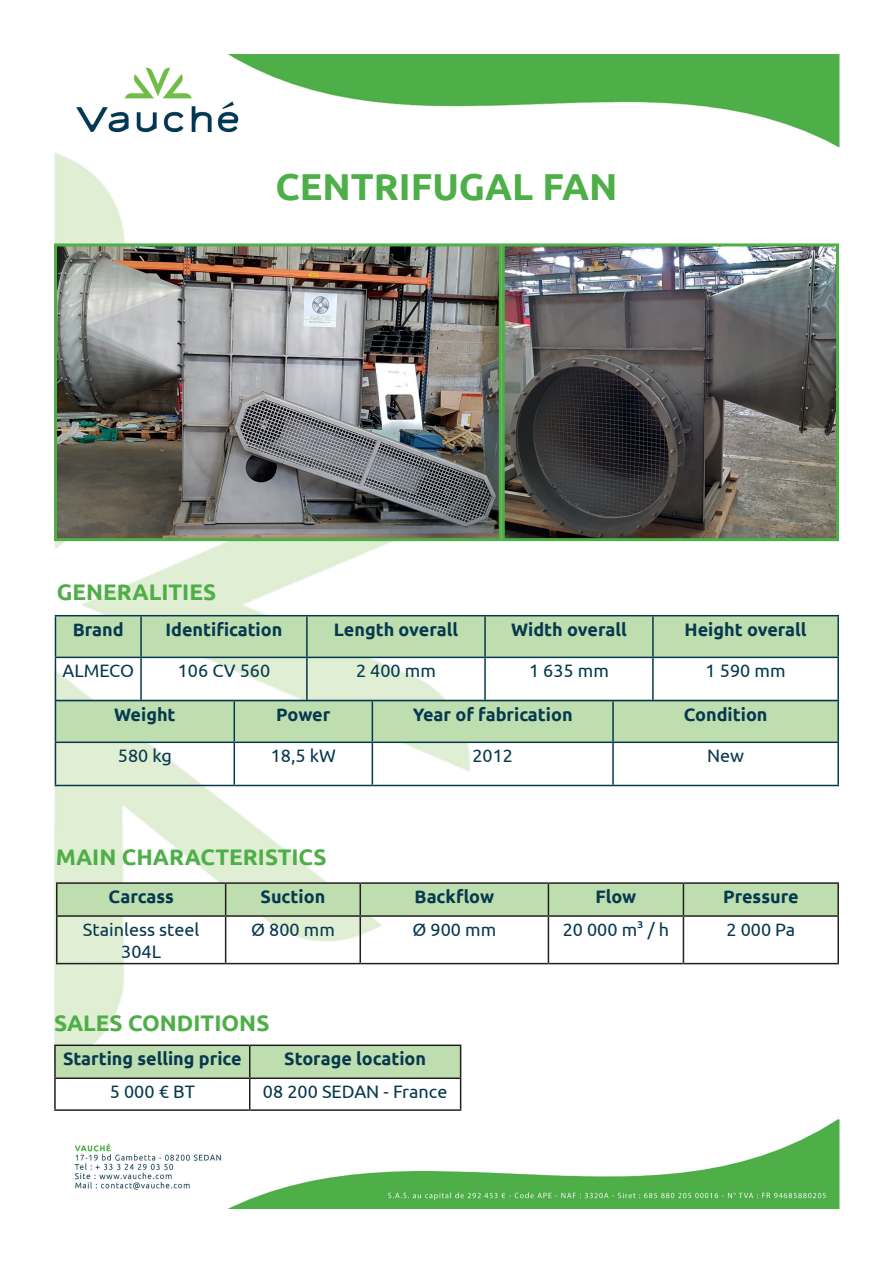
<style>
.page{position:relative;width:893px;height:1263px;background:#fff}
.page>*{position:absolute;margin:0;border:0;box-sizing:border-box;transform-origin:0 0}
.t1{font:700 37.5px "Ubuntu";color:#4eae47}
.t2{font:700 22.5px "Ubuntu";color:#4eae47}
.t3{font:700 18px "Ubuntu";color:#06394e}
.t4{font:18px/21.6px "Ubuntu";color:#06394e;text-align:center}
</style>
<div class="page">
<img style="left:76px;top:54px;width:763px;height:93px">
<img style="left:54px;top:152px;width:654px;height:920px">
<div style="left:57px;top:884px;width:780px;height:31px;background:#bedeb0"></div>
<hr style="left:56px;top:882px;width:170px;height:2px;background:#231f20">
<hr style="left:56px;top:884px;width:1px;height:31px;background:#231f20">
<hr style="left:226px;top:882px;width:134px;height:2px;background:#231f20">
<hr style="left:225px;top:884px;width:1px;height:31px;background:#231f20">
<hr style="left:360px;top:882px;width:188px;height:2px;background:#231f20">
<hr style="left:359px;top:884px;width:2px;height:31px;background:#231f20">
<hr style="left:548px;top:882px;width:135px;height:2px;background:#231f20">
<hr style="left:548px;top:884px;width:1px;height:31px;background:#231f20">
<hr style="left:683px;top:882px;width:156px;height:2px;background:#231f20">
<hr style="left:683px;top:884px;width:1px;height:31px;background:#231f20">
<hr style="left:837px;top:884px;width:2px;height:31px;background:#231f20">
<hr style="left:56px;top:915px;width:170px;height:2px;background:#231f20">
<hr style="left:56px;top:917px;width:1px;height:46px;background:#231f20">
<hr style="left:226px;top:915px;width:134px;height:2px;background:#231f20">
<hr style="left:225px;top:917px;width:1px;height:46px;background:#231f20">
<hr style="left:360px;top:915px;width:188px;height:2px;background:#231f20">
<hr style="left:359px;top:917px;width:2px;height:46px;background:#231f20">
<hr style="left:548px;top:915px;width:135px;height:2px;background:#231f20">
<hr style="left:548px;top:917px;width:1px;height:46px;background:#231f20">
<hr style="left:683px;top:915px;width:156px;height:2px;background:#231f20">
<hr style="left:683px;top:917px;width:1px;height:46px;background:#231f20">
<hr style="left:837px;top:917px;width:2px;height:46px;background:#231f20">
<hr style="left:56px;top:963px;width:170px;height:1px;background:#231f20">
<hr style="left:226px;top:963px;width:134px;height:1px;background:#231f20">
<hr style="left:360px;top:963px;width:188px;height:1px;background:#231f20">
<hr style="left:548px;top:963px;width:135px;height:1px;background:#231f20">
<hr style="left:683px;top:963px;width:156px;height:1px;background:#231f20">
<div style="left:56px;top:1046px;width:404px;height:31px;background:#bedeb0"></div>
<hr style="left:54px;top:1044px;width:196px;height:2px;background:#231f20">
<hr style="left:54px;top:1046px;width:2px;height:31px;background:#231f20">
<hr style="left:250px;top:1044px;width:211px;height:2px;background:#231f20">
<hr style="left:249px;top:1046px;width:1px;height:31px;background:#231f20">
<hr style="left:460px;top:1046px;width:1px;height:31px;background:#231f20">
<hr style="left:54px;top:1077px;width:196px;height:2px;background:#231f20">
<hr style="left:54px;top:1079px;width:2px;height:30px;background:#231f20">
<hr style="left:250px;top:1077px;width:211px;height:2px;background:#231f20">
<hr style="left:249px;top:1079px;width:1px;height:30px;background:#231f20">
<hr style="left:460px;top:1079px;width:1px;height:30px;background:#231f20">
<hr style="left:54px;top:1109px;width:196px;height:2px;background:#231f20">
<hr style="left:250px;top:1109px;width:211px;height:2px;background:#231f20">
<div style="left:56px;top:616px;width:781px;height:41px;background:#bedeb0"></div>
<div style="left:653px;top:657px;width:185px;height:43px;background:#fff"></div>
<hr style="left:55px;top:615px;width:86px;height:1px;background:#06394e">
<hr style="left:55px;top:616px;width:1px;height:41px;background:#06394e">
<hr style="left:141px;top:615px;width:166px;height:1px;background:#06394e">
<hr style="left:140px;top:616px;width:2px;height:41px;background:#06394e">
<hr style="left:307px;top:615px;width:178px;height:1px;background:#06394e">
<hr style="left:306px;top:616px;width:2px;height:41px;background:#06394e">
<hr style="left:485px;top:615px;width:168px;height:1px;background:#06394e">
<hr style="left:484px;top:616px;width:2px;height:41px;background:#06394e">
<hr style="left:653px;top:615px;width:186px;height:1px;background:#06394e">
<hr style="left:652px;top:616px;width:2px;height:41px;background:#06394e">
<hr style="left:837px;top:616px;width:2px;height:41px;background:#06394e">
<hr style="left:55px;top:657px;width:86px;height:1px;background:#06394e">
<hr style="left:141px;top:657px;width:166px;height:1px;background:#06394e">
<hr style="left:307px;top:657px;width:178px;height:1px;background:#06394e">
<hr style="left:485px;top:657px;width:168px;height:1px;background:#06394e">
<hr style="left:653px;top:657px;width:186px;height:1px;background:#06394e">
<hr style="left:55px;top:658px;width:1px;height:42px;background:#06394e">
<hr style="left:140px;top:658px;width:2px;height:42px;background:#06394e">
<hr style="left:306px;top:658px;width:2px;height:42px;background:#06394e">
<hr style="left:484px;top:658px;width:2px;height:42px;background:#06394e">
<hr style="left:652px;top:658px;width:2px;height:42px;background:#06394e">
<hr style="left:837px;top:658px;width:2px;height:42px;background:#06394e">
<div style="left:56px;top:701px;width:781px;height:40px;background:#bedeb0"></div>
<hr style="left:55px;top:700px;width:179px;height:1px;background:#06394e">
<hr style="left:55px;top:701px;width:1px;height:40px;background:#06394e">
<hr style="left:234px;top:700px;width:138px;height:1px;background:#06394e">
<hr style="left:234px;top:701px;width:1px;height:40px;background:#06394e">
<hr style="left:372px;top:700px;width:241px;height:1px;background:#06394e">
<hr style="left:372px;top:701px;width:1px;height:40px;background:#06394e">
<hr style="left:613px;top:700px;width:226px;height:1px;background:#06394e">
<hr style="left:612px;top:701px;width:2px;height:40px;background:#06394e">
<hr style="left:837px;top:701px;width:2px;height:40px;background:#06394e">
<hr style="left:55px;top:741px;width:179px;height:2px;background:#06394e">
<hr style="left:234px;top:741px;width:138px;height:2px;background:#06394e">
<hr style="left:372px;top:741px;width:241px;height:2px;background:#06394e">
<hr style="left:613px;top:741px;width:226px;height:2px;background:#06394e">
<hr style="left:55px;top:743px;width:1px;height:42px;background:#06394e">
<hr style="left:234px;top:743px;width:1px;height:42px;background:#06394e">
<hr style="left:372px;top:743px;width:1px;height:42px;background:#06394e">
<hr style="left:612px;top:743px;width:2px;height:42px;background:#06394e">
<hr style="left:837px;top:743px;width:2px;height:42px;background:#06394e">
<hr style="left:55px;top:785px;width:179px;height:1px;background:#06394e">
<hr style="left:234px;top:785px;width:138px;height:1px;background:#06394e">
<hr style="left:372px;top:785px;width:241px;height:1px;background:#06394e">
<hr style="left:613px;top:785px;width:226px;height:1px;background:#06394e">
<img style="left:58px;top:247px;width:440px;height:290px">
<div style="left:54px;top:243px;width:448px;height:298px;border:3px solid #4eae47"></div>
<img style="left:506px;top:247px;width:329px;height:290px">
<div style="left:502px;top:243px;width:337px;height:298px;border:3px solid #4eae47"></div>
<img style="left:74px;top:1119px;width:764px;height:90px">
<h1 class="t1" style="left:276px;top:164px;width:343px">CENTRIFUGAL FAN</h1>
<p class="t2" style="left:57px;top:578px;width:161px">GENERALITIES</p>
<p class="t3" style="left:73px;top:618px;width:52px">Brand</p>
<p class="t3" style="left:166px;top:618px;width:118px">Identification</p>
<p class="t3" style="left:334px;top:618px;width:126px">Length overall</p>
<p class="t3" style="left:511px;top:618px;width:117px">Width overall</p>
<p class="t3" style="left:684px;top:618px;width:124px">Height overall</p>
<p class="t4" style="left:62px;top:660px;width:73px">ALMECO</p>
<p class="t4" style="left:178px;top:660px;width:94px">106 CV 560</p>
<p class="t4" style="left:356px;top:660px;width:81px">2 400 mm</p>
<p class="t4" style="left:529px;top:660px;width:81px">1 635 mm</p>
<p class="t4" style="left:706px;top:660px;width:81px">1 590 mm</p>
<p class="t3" style="left:114px;top:703px;width:63px">Weight</p>
<p class="t3" style="left:276px;top:703px;width:56px">Power</p>
<p class="t3" style="left:413px;top:703px;width:161px">Year of fabrication</p>
<p class="t3" style="left:684px;top:703px;width:85px">Condition</p>
<p class="t4" style="left:118px;top:744px;width:55px">580 kg</p>
<p class="t4" style="left:271px;top:744px;width:67px">18,5 kW</p>
<p class="t4" style="left:472px;top:744px;width:42px">2012</p>
<p class="t4" style="left:707px;top:744px;width:39px">New</p>
<p class="t2" style="left:56px;top:844px;width:272px">MAIN CHARACTERISTICS</p>
<p class="t3" style="left:109px;top:886px;width:67px">Carcass</p>
<p class="t3" style="left:261px;top:886px;width:66px">Suction</p>
<p class="t3" style="left:415px;top:886px;width:81px">Backflow</p>
<p class="t3" style="left:595px;top:886px;width:42px">Flow</p>
<p class="t3" style="left:723px;top:886px;width:77px">Pressure</p>
<p class="t4" style="left:83px;top:918px;width:118px">Stainless steel<br>304L</p>
<p class="t4" style="left:251px;top:918px;width:85px">Ø 800 mm</p>
<p class="t4" style="left:412px;top:918px;width:85px">Ø 900 mm</p>
<p class="t4" style="left:563px;top:918px;width:108px">20 000 m3 / h</p>
<p class="t4" style="left:726px;top:918px;width:70px">2 000 Pa</p>
<p class="t2" style="left:54px;top:1009px;width:217px">SALES CONDITIONS</p>
<p class="t3" style="left:63px;top:1048px;width:180px">Starting selling price</p>
<p class="t3" style="left:284px;top:1048px;width:143px">Storage location</p>
<p class="t4" style="left:110px;top:1080px;width:86px">5 000 € BT</p>
<p class="t4" style="left:263px;top:1080px;width:186px">08 200 SEDAN - France</p>
</div>
